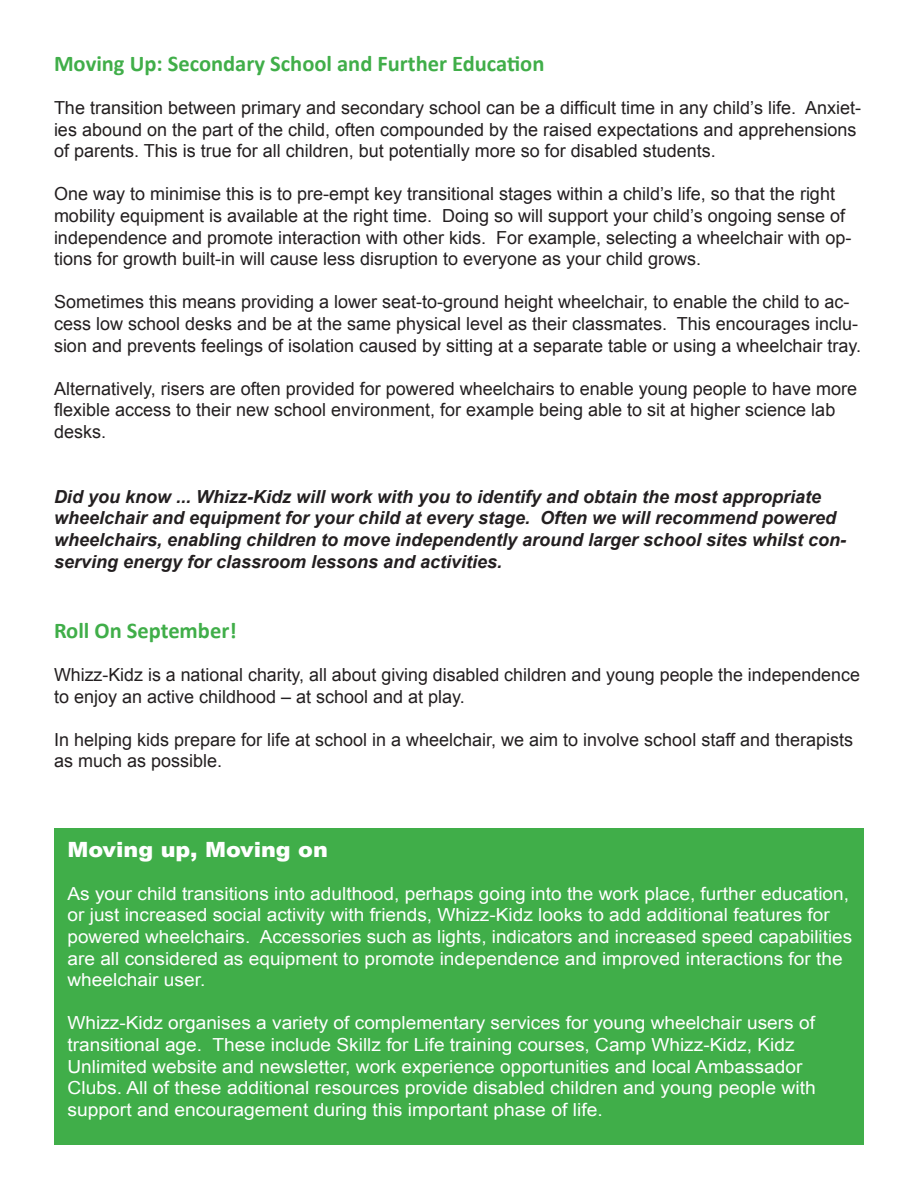
<style>
.page{position:relative;width:918px;height:1188px;background:#fff}
.page>*{position:absolute;margin:0;border:0;box-sizing:border-box;transform-origin:0 0}
.t1{font:700 22.5px "Calibri";color:#40ae49}
.t2{font:900 21px "Arial";color:#fff;scale:1.06 1}
.t3{font:18px/21.6px "Arial";color:#231f20}
.t4{font:18px/21.6px "Arial";color:#fff;scale:1.06 1}
.t5{font:italic 700 18px/21.6px "Arial";color:#231f20}
</style>
<div class="page">
<div style="left:54px;top:828px;width:810px;height:316px;background:#40ae49"></div>
<p class="t1" style="left:54px;top:49px;width:492px">Moving Up: Secondary School and Further Education</p>
<p class="t3" style="left:54px;top:97px;width:809px">The transition between primary and secondary school can be a difficult time in any child’s life. Anxiet&shy;ies abound on the part of the child, often compounded by the raised expectations and apprehensions of parents. This is true for all children, but potentially more so for disabled students.</p>
<p class="t3" style="left:54px;top:184px;width:799px">One way to minimise this is to pre-empt key transitional stages within a child’s life, so that the right mobility equipment is available at the right time. Doing so will support your child’s ongoing sense of independence and promote interaction with other kids. For example, selecting a wheelchair with op&shy;tions for growth built-in will cause less disruption to everyone as your child grows.</p>
<p class="t3" style="left:54px;top:292px;width:809px">Sometimes this means providing a lower seat-to-ground height wheelchair, to enable the child to ac&shy;cess low school desks and be at the same physical level as their classmates. This encourages inclu&shy;sion and prevents feelings of isolation caused by sitting at a separate table or using a wheelchair tray.</p>
<p class="t3" style="left:54px;top:378px;width:805px">Alternatively, risers are often provided for powered wheelchairs to enable young people to have more flexible access to their new school environment, for example being able to sit at higher science lab desks.</p>
<p class="t5" style="left:54px;top:486px;width:794px">Did you know ... Whizz-Kidz will work with you to identify and obtain the most appropriate wheelchair and equipment for your child at every stage. Often we will recommend powered wheelchairs, enabling children to move independently around larger school sites whilst con&shy;serving energy for classroom lessons and activities.</p>
<p class="t1" style="left:54px;top:616px;width:184px">Roll On September!</p>
<p class="t3" style="left:54px;top:664px;width:807px">Whizz-Kidz is a national charity, all about giving disabled children and young people the independence to enjoy an active childhood – at school and at play.</p>
<p class="t3" style="left:54px;top:729px;width:801px">In helping kids prepare for life at school in a wheelchair, we aim to involve school staff and therapists as much as possible.</p>
<p class="t2" style="left:68px;top:834px;width:247px">Moving up, Moving on</p>
<p class="t4" style="left:68px;top:883px;width:742px">As your child transitions into adulthood, perhaps going into the work place, further education, or just increased social activity with friends, Whizz-Kidz looks to add additional features for powered wheelchairs. Accessories such as lights, indicators and increased speed capabilities are all considered as equipment to promote independence and improved interactions for the wheelchair user.</p>
<p class="t4" style="left:68px;top:1012px;width:707px">Whizz-Kidz organises a variety of complementary services for young wheelchair users of transitional age. These include Skillz for Life training courses, Camp Whizz-Kidz, Kidz</p>
<p class="t4" style="left:68px;top:1056px;width:707px">Unlimited website and newsletter, work experience opportunities and local Ambassador<br>Clubs. All of these additional resources provide disabled children and young people with support and encouragement during this important phase of life.</p>
</div>
